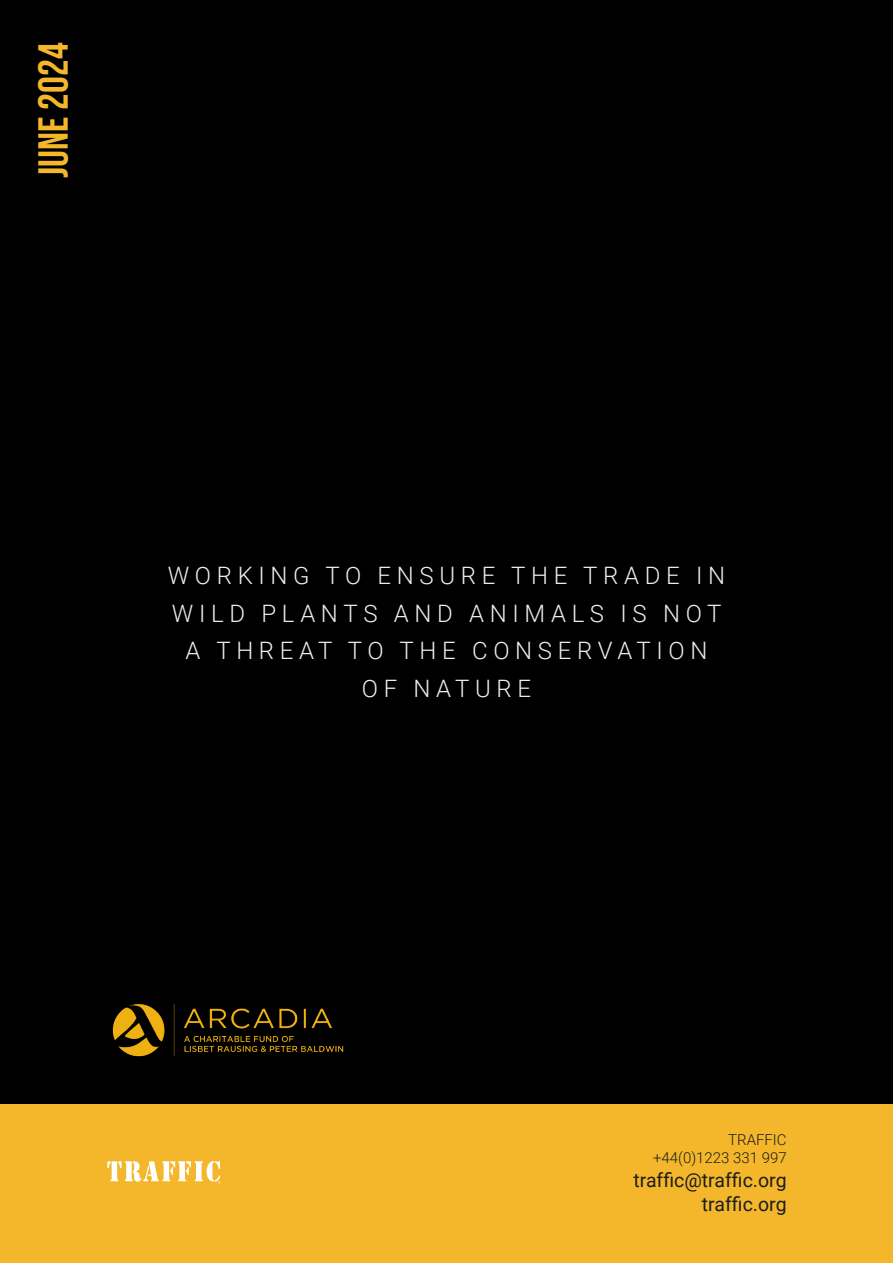
<style>
.page{position:relative;width:893px;height:1263px;background:#000}
.page>*{position:absolute;margin:0;border:0;box-sizing:border-box;transform-origin:0 0}
.t1{font:42px "Bebas Neue";color:#f4b72c}
.t2{font:300 24px/37.5px "Roboto";letter-spacing:.235em;color:#ededed;text-align:center}
.t3{font:19.5px/24px "Roboto";color:#1d1d1b;text-align:right}
.t4{font:300 15px/18px "Roboto";color:#1d1d1b;text-align:right}
</style>
<div class="page">
<div style="left:0;top:1104px;width:893px;height:159px;background:#f4b72c"></div>
<svg style="left:107px;top:1161px;width:114px;height:23px"></svg>
<img style="left:112px;top:1004px;width:232px;height:53px">
<h1 class="t1" style="left:29px;top:178px;width:137px;rotate:-90deg">JUNE 2024</h1>
<p class="t2" style="left:168px;top:556px;width:559px">WORKING TO ENSURE THE TRADE IN<br>WILD PLANTS AND ANIMALS IS NOT<br>A THREAT TO THE CONSERVATION<br>OF NATURE</p>
<p class="t4" style="left:653px;top:1130px;width:135px">TRAFFIC +44(0)1223 331 997</p>
<p class="t3" style="left:633px;top:1167px;width:155px">traffic@traffic.org traffic.org</p>
</div>
